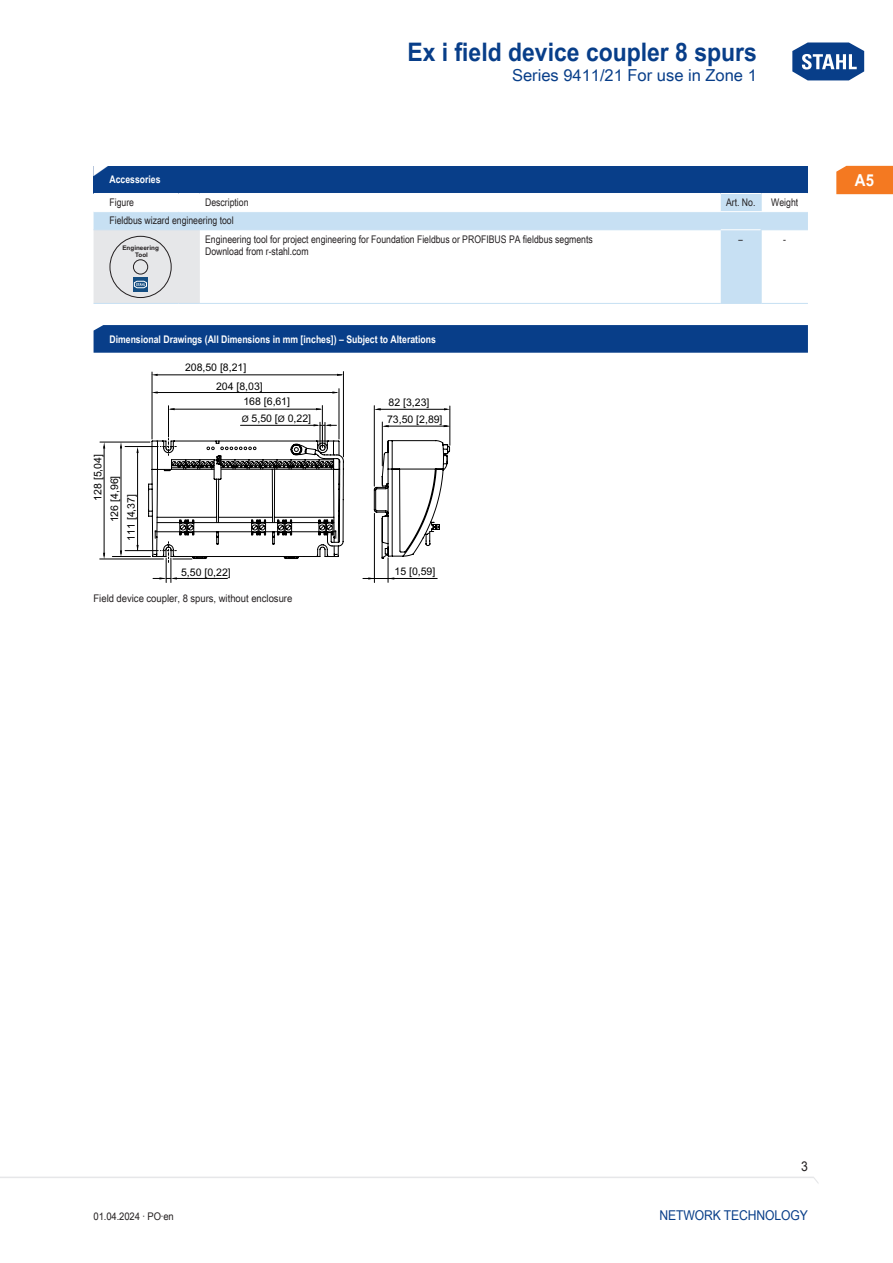
<style>
.page{position:relative;width:893px;height:1263px;background:#fff}
.page>*{position:absolute;margin:0;border:0;box-sizing:border-box;transform-origin:0 0}
.t1{font:700 25.5px "Arial Unicode MS";color:#083e89;scale:.9 1}
.TabHeader1stColumn{font:700 24px "Arial Unicode MS";color:#fff;scale:1.45 1}
.t2{font:16.5px "Arial Unicode MS";color:#083e89}
.t3{font:700 16.5px "Arial Unicode MS";color:#fff;scale:.9 1}
.t4{font:13.5px "Arial Unicode MS";letter-spacing:-.01em;color:#083e89;scale:.9 1}
.t5{font:13.5px "Arial Unicode MS";color:#231f20;scale:.9 1}
.TabBodyLeft{font:10.5px/12px "Arial Unicode MS";color:#231f20;scale:.83 1}
.t6{font:10.5px/16.8px "Arial Unicode MS";color:#000}
.TabHeader1stColumn-2{font:700 10.5px "Arial Unicode MS";color:#fff;scale:.83 1}
.TabBodyLeft-2{font:10.5px "Arial Unicode MS";color:#231f20;scale:.9 1}
.TabBody1stColumnTitl{font:10.5px "Arial Unicode MS";color:#231f20;scale:.83 1}
.TabBodyCenter{font:10.5px "Arial Unicode MS";color:#231f20;scale:.83 1}
.TabBody1stColumn{font:10.5px "Arial Unicode MS";color:#231f20;scale:.83 1}
.t7{font:9px "Arial Unicode MS";color:#000}
.t8{font:700 6.3px/7.1px "Arial";color:#231f20;text-align:center}
</style>
<div class="page">
<svg style="left:792px;top:42px;width:73px;height:39px"></svg>
<svg style="left:0;top:1176px;width:818px;height:7px"></svg>
<div style="left:836px;top:166px;width:57px;height:28px;background:#f47921"></div>
<div style="left:94px;top:166px;width:714px;height:27px;background:#083e89"></div>
<svg style="left:94px;top:194px;width:714px;height:109px"></svg>
<svg style="left:761px;top:194px;width:1px;height:17px"></svg>
<hr style="left:94px;top:211px;width:85px;height:1px;background:#fff">
<svg style="left:179px;top:211px;width:21px;height:1px"></svg>
<hr style="left:200px;top:211px;width:521px;height:1px;background:#fff">
<hr style="left:721px;top:211px;width:40px;height:1px;background:#fff">
<hr style="left:761px;top:211px;width:47px;height:1px;background:#fff">
<hr style="left:200px;top:229px;width:521px;height:1px;background:#c7e0f3">
<hr style="left:200px;top:303px;width:521px;height:1px;background:#c7e0f3">
<hr style="left:721px;top:229px;width:40px;height:1px;background:#fff">
<hr style="left:721px;top:303px;width:40px;height:1px;background:#c7e0f3">
<hr style="left:761px;top:229px;width:47px;height:1px;background:#c7e0f3">
<hr style="left:761px;top:303px;width:47px;height:1px;background:#c7e0f3">
<hr style="left:761px;top:230px;width:1px;height:73px;background:#c7e0f3">
<svg style="left:94px;top:229px;width:106px;height:75px;background:#dadde1"></svg>
<hr style="left:112px;top:556px;width:38px;height:1px;background:#000">
<hr style="left:339px;top:389px;width:1px;height:50px;background:#000">
<hr style="left:382px;top:422px;width:1px;height:44px;background:#000">
<hr style="left:374px;top:406px;width:1px;height:80px;background:#000">
<hr style="left:379px;top:409px;width:68px;height:1px;background:#000">
<hr style="left:386px;top:426px;width:61px;height:1px;background:#000">
<hr style="left:450px;top:406px;width:1px;height:39px;background:#000">
<hr style="left:343px;top:372px;width:1px;height:85px;background:#000">
<hr style="left:152px;top:372px;width:1px;height:67px;background:#000">
<hr style="left:100px;top:442px;width:50px;height:1px;background:#000">
<hr style="left:125px;top:550px;width:33px;height:1px;background:#000">
<hr style="left:100px;top:559px;width:63px;height:1px;background:#000">
<hr style="left:125px;top:446px;width:33px;height:1px;background:#000">
<svg style="left:363px;top:440px;width:87px;height:142px"></svg>
<hr style="left:156px;top:392px;width:181px;height:1px;background:#000">
<hr style="left:156px;top:375px;width:186px;height:1px;background:#000">
<svg style="left:148px;top:405px;width:196px;height:177px"></svg>
<svg style="left:151px;top:391px;width:7px;height:3px"></svg>
<svg style="left:151px;top:374px;width:7px;height:2px"></svg>
<svg style="left:337px;top:374px;width:6px;height:2px"></svg>
<hr style="left:137px;top:450px;width:1px;height:100px;background:#000">
<hr style="left:121px;top:446px;width:1px;height:108px;background:#000">
<hr style="left:104px;top:446px;width:1px;height:110px;background:#000">
<svg style="left:120px;top:550px;width:2px;height:6px"></svg>
<svg style="left:120px;top:442px;width:2px;height:6px"></svg>
<svg style="left:94px;top:325px;width:714px;height:28px;background:#0b408a"></svg>
<h1 class="t1" style="left:407px;top:33px;width:390px">Ex i field device coupler 8 spurs</h1>
<h3 class="t2" style="left:512px;top:63px;width:246px">Series 9411/21 For use in Zone 1</h3>
<p class="TabHeader1stColumn" style="left:90px;top:154px;width:16px">◤</p>
<p class="TabHeader1stColumn-2" style="left:109px;top:172px;width:63px">Accessories</p>
<h3 class="t3" style="left:855px;top:168px;width:23px">A5</h3>
<p class="TabBody1stColumn" style="left:109px;top:195px;width:31px">Figure</p>
<p class="TabBodyLeft" style="left:205px;top:196px;width:54px">Description</p>
<p class="TabBodyCenter" style="left:726px;top:195px;width:37px">Art. No.</p>
<p class="TabBodyCenter" style="left:771px;top:195px;width:34px">Weight</p>
<p class="TabBody1stColumnTitl" style="left:109px;top:213px;width:151px">Fieldbus wizard engineering tool</p>
<p class="t8" style="left:122px;top:245px;width:38px">Engineering<br>Tool</p>
<p class="TabBodyLeft" style="left:205px;top:233px;width:468px">Engineering tool for project engineering for Foundation Fieldbus or PROFIBUS PA fieldbus segments<br>Download from r-stahl.com</p>
<p class="TabBodyCenter" style="left:739px;top:231px;width:7px">–</p>
<p class="TabBodyCenter" style="left:783px;top:231px;width:5px">-</p>
<p class="TabHeader1stColumn-2" style="left:109px;top:331px;width:395px">Dimensional Drawings (All Dimensions in mm [inches]) – Subject to Alterations</p>
<p class="t6" style="left:185px;top:360px;width:63px">208,50 [8,21]</p>
<p class="t6" style="left:216px;top:378px;width:45px">204 8 03</p>
<p class="t6" style="left:243px;top:379px;width:45px;line-height:15.8px;text-indent:-7px">[, ]<br>168 6 61</p>
<p class="t6" style="left:264px;top:394px;width:28px">[, ]</p>
<p class="t6" style="left:90px;top:522px;width:70px;text-indent:42px;rotate:-90deg">[,4]<br>126 4 96</p>
<p class="t6" style="left:90px;top:501px;width:39px;rotate:-90deg">128 5 0</p>
<p class="t6" style="left:107px;top:541px;width:67px;text-indent:39px;rotate:-90deg">[, ]<br>111 4 37</p>
<p class="t6" style="left:124px;top:520px;width:28px;rotate:-90deg">[, ]</p>
<p class="t6" style="left:252px;top:411px;width:61px">5,50 [ 0,22]</p>
<p class="t7" style="left:242px;top:415px;width:9px">Ø</p>
<p class="t7" style="left:278px;top:415px;width:9px">Ø</p>
<p class="t6" style="left:181px;top:564px;width:51px">5,50 [ ,0 22]</p>
<p class="TabBodyLeft-2" style="left:94px;top:591px;width:222px">Field device coupler, 8 spurs, without enclosure</p>
<p class="t6" style="left:389px;top:395px;width:39px">82 3 23</p>
<p class="t6" style="left:403px;top:395px;width:28px">[, ]</p>
<p class="t6" style="left:387px;top:412px;width:54px">73,50 [2 89</p>
<p class="t6" style="left:425px;top:412px;width:19px">, ]</p>
<p class="t6" style="left:394px;top:563px;width:39px">15 0 59</p>
<p class="t6" style="left:409px;top:563px;width:28px">[, ]</p>
<p class="t5" style="left:801px;top:1157px;width:9px">3</p>
<p class="TabBodyLeft-2" style="left:94px;top:1208px;width:91px">01.04.2024 · PO·en</p>
<p class="t4" style="left:659px;top:1205px;width:109px">Network Techno</p>
<p class="t4" style="left:774px;top:1205px;width:39px">logy</p>
</div>
